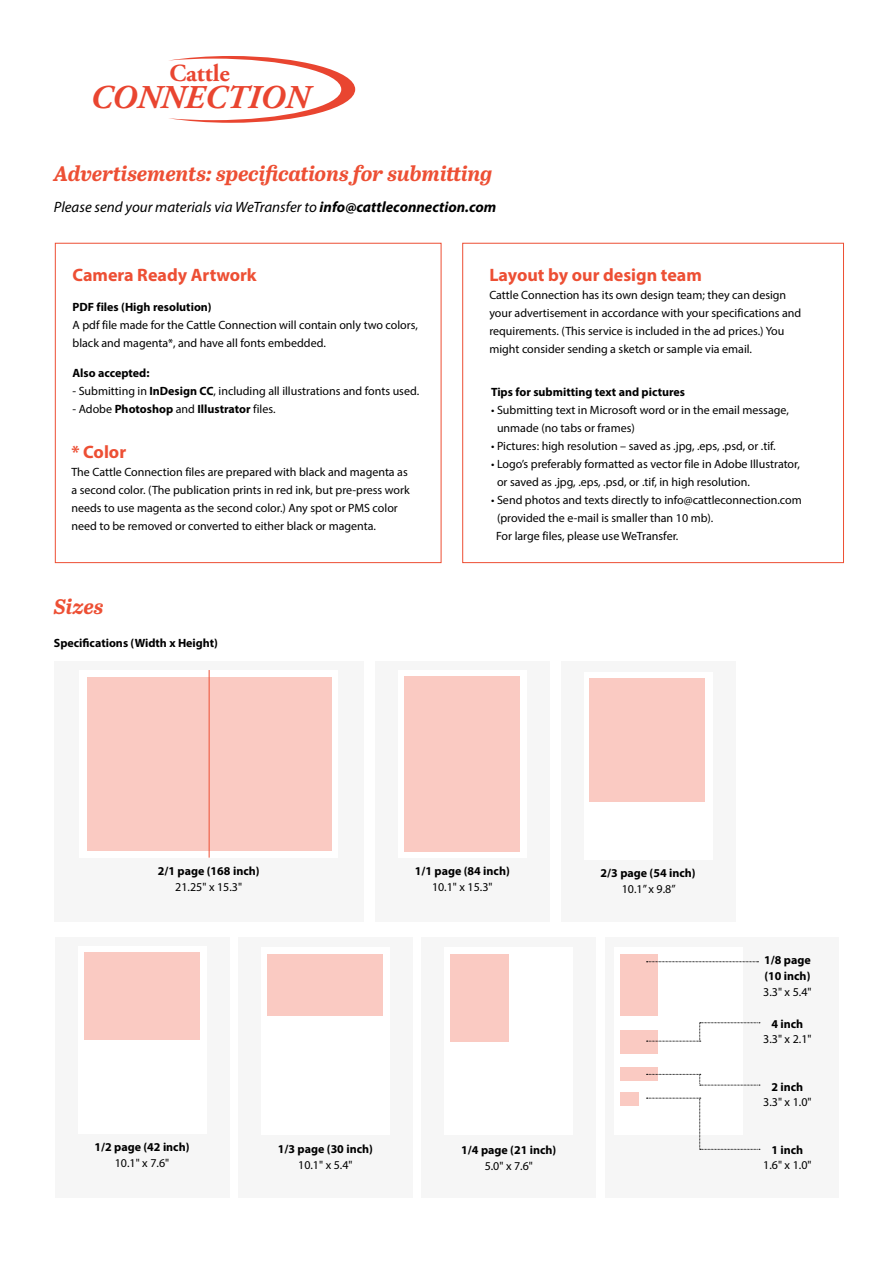
<style>
.page{position:relative;width:893px;height:1263px;background:#fff}
.page>*{position:absolute;margin:0;border:0;box-sizing:border-box;transform-origin:0 0}
.t1{font:italic 700 33.15px "Adobe Garamond Pro";color:#e94530}
.t2{font:700 24.45px "Adobe Garamond Pro";color:#e94530}
.t3{font:italic 700 21px "Abril Text";letter-spacing:-.005em;color:#ed4f34}
.t4{font:700 18px "Myriad Pro";color:#ed4f34}
.t5{font:italic 15px "Myriad Pro";color:#000}
.t6{font:12px/18px "Myriad Pro";color:#000}
.t7{font:700 12px/16.5px "Myriad Pro";color:#000}
.s1{font-weight:700}
.s2{font-weight:400}
</style>
<div class="page">
<div style="left:55px;top:243px;width:386px;height:320px;border:1px solid #ed4f34"></div>
<div style="left:422px;top:937px;width:174px;height:260px;background:#f6f6f6"></div>
<div style="left:444px;top:947px;width:129px;height:188px;background:#fff"></div>
<div style="left:450px;top:954px;width:58px;height:88px;background:#facac2"></div>
<div style="left:55px;top:937px;width:174px;height:260px;background:#f6f6f6"></div>
<div style="left:78px;top:946px;width:128px;height:187px;background:#fff"></div>
<div style="left:84px;top:952px;width:116px;height:88px;background:#facac2"></div>
<div style="left:238px;top:937px;width:174px;height:260px;background:#f6f6f6"></div>
<div style="left:261px;top:947px;width:129px;height:188px;background:#fff"></div>
<div style="left:267px;top:954px;width:116px;height:62px;background:#facac2"></div>
<div style="left:561px;top:661px;width:174px;height:260px;background:#f6f6f6"></div>
<div style="left:584px;top:672px;width:128px;height:187px;background:#fff"></div>
<div style="left:590px;top:678px;width:115px;height:124px;background:#facac2"></div>
<div style="left:54px;top:661px;width:310px;height:260px;background:#f6f6f6"></div>
<div style="left:79px;top:670px;width:259px;height:188px;background:#fff"></div>
<div style="left:87px;top:677px;width:244px;height:174px;background:#facac2"></div>
<hr style="left:209px;top:670px;width:1px;height:188px;background:#ed4f34">
<div style="left:375px;top:661px;width:174px;height:260px;background:#f6f6f6"></div>
<div style="left:398px;top:670px;width:129px;height:188px;background:#fff"></div>
<div style="left:404px;top:676px;width:116px;height:176px;background:#facac2"></div>
<div style="left:605px;top:937px;width:234px;height:260px;background:#f6f6f6"></div>
<div style="left:614px;top:947px;width:129px;height:188px;background:#fff"></div>
<div style="left:620px;top:954px;width:37px;height:62px;background:#facac2"></div>
<div style="left:620px;top:1030px;width:37px;height:24px;background:#facac2"></div>
<div style="left:620px;top:1067px;width:37px;height:14px;background:#facac2"></div>
<div style="left:620px;top:1092px;width:18px;height:13px;background:#facac2"></div>
<svg style="left:646px;top:961px;width:112px;height:1px"></svg>
<svg style="left:646px;top:1098px;width:114px;height:52px"></svg>
<svg style="left:646px;top:1022px;width:114px;height:20px"></svg>
<svg style="left:646px;top:1074px;width:114px;height:12px"></svg>
<div style="left:462px;top:243px;width:382px;height:320px;border:1px solid #ed4f34"></div>
<svg style="left:169px;top:56px;width:186px;height:67px"></svg>
<h2 class="t2" style="left:169px;top:59px;width:62px">Cattle</h2>
<h1 class="t1" style="left:90px;top:78px;width:220px">CONNECTION</h1>
<h3 class="t3" style="left:54px;top:158px;width:440px">Advertisements: specifications for submitting</h3>
<p class="t5" style="left:54px;top:197px;width:444px">Please send your materials via WeTransfer to <span class="s1">info@cattleconnection.com</span></p>
<h3 class="t4" style="left:73px;top:263px;width:186px">Camera Ready Artwork</h3>
<p class="t7" style="left:73px;top:298px;width:141px">PDF files (High resolution)</p>
<p class="t6" style="left:73px;top:316px;width:347px">A pdf file made for the Cattle Connection will contain only two colors, black and magenta*, and have all fonts embedded.</p>
<p class="t7" style="left:73px;top:364px;width:79px">Also accepted:</p>
<p class="t6" style="left:73px;top:382px;width:348px">- Submitting in <span class="s1">InDesign CC</span>, including all illustrations and fonts used.</p>
<p class="t7" style="left:73px;top:400px;width:204px"><span class="s2">- Adobe</span> Photoshop <span class="s2">and</span> Illustrator <span class="s2">files.</span></p>
<h3 class="t4" style="left:71px;top:440px;width:56px">* Color</h3>
<p class="t6" style="left:71px;top:463px;width:340px">The Cattle Connection files are prepared with black and magenta as a second color. (The publication prints in red ink, but pre-press work needs to use magenta as the second color.) Any spot or PMS color need to be removed or converted to either black or magenta.</p>
<h3 class="t3" style="left:54px;top:591px;width:51px">Sizes</h3>
<p class="t7" style="left:54px;top:634px;width:166px">Specifications (Width x Height)</p>
<h3 class="t4" style="left:489px;top:263px;width:214px">Layout by our design team</h3>
<p class="t6" style="left:489px;top:286px;width:313px">Cattle Connection has its own design team; they can design your advertisement in accordance with your specifications and requirements. (This service is included in the ad prices.) You might consider sending a sketch or sample via email.</p>
<p class="t7" style="left:491px;top:383px;width:196px">Tips for submitting text and pictures</p>
<p class="t6" style="left:497px;top:401px;width:293px;text-indent:-6px">• Submitting text in Microsoft word or in the email message, unmade (no tabs or frames)</p>
<p class="t6" style="left:491px;top:437px;width:286px">• Pictures: high resolution – saved as .jpg, .eps, .psd, or .tif.</p>
<p class="t6" style="left:497px;top:455px;width:304px;text-indent:-6px">• Logo’s preferably formatted as vector file in Adobe Illustrator, or saved as .jpg, .eps, .psd, or .tif, in high resolution.</p>
<p class="t6" style="left:496px;top:491px;width:307px;text-indent:-5px">• Send photos and texts directly to info@cattleconnection.com (provided the e-mail is smaller than 10 mb).<br>For large files, please use WeTransfer.</p>
<p class="t7" style="left:158px;top:863px;width:103px">2/1 page (168 inch)</p>
<p class="t6" style="left:175px;top:878px;width:68px">21.25" x 15.3"</p>
<p class="t7" style="left:415px;top:863px;width:97px">1/1 page (84 inch)</p>
<p class="t6" style="left:432px;top:878px;width:62px">10.1" x 15.3"</p>
<p class="t7" style="left:601px;top:864px;width:97px">2/3 page (54 inch)</p>
<p class="t6" style="left:622px;top:880px;width:55px">10.1” x 9.8”</p>
<p class="t7" style="left:94px;top:1138px;width:97px">1/2 page (42 inch)</p>
<p class="t6" style="left:115px;top:1154px;width:56px">10.1" x 7.6"</p>
<p class="t7" style="left:278px;top:1140px;width:97px">1/3 page (30 inch)</p>
<p class="t6" style="left:298px;top:1155px;width:56px">10.1" x 5.4"</p>
<p class="t7" style="left:461px;top:1141px;width:97px">1/4 page (21 inch)</p>
<p class="t6" style="left:485px;top:1156px;width:50px">5.0" x 7.6"</p>
<p class="t7" style="left:764px;top:951px;width:48px">1/8 page (10 inch)</p>
<p class="t6" style="left:763px;top:983px;width:50px">3.3" x 5.4"</p>
<p class="t7" style="left:771px;top:1015px;width:33px">4 inch</p>
<p class="t6" style="left:763px;top:1030px;width:50px">3.3" x 2.1"</p>
<p class="t7" style="left:771px;top:1078px;width:33px">2 inch</p>
<p class="t6" style="left:763px;top:1093px;width:50px">3.3" x 1.0"</p>
<p class="t7" style="left:771px;top:1141px;width:33px">1 inch</p>
<p class="t6" style="left:763px;top:1156px;width:50px">1.6" x 1.0"</p>
</div>
